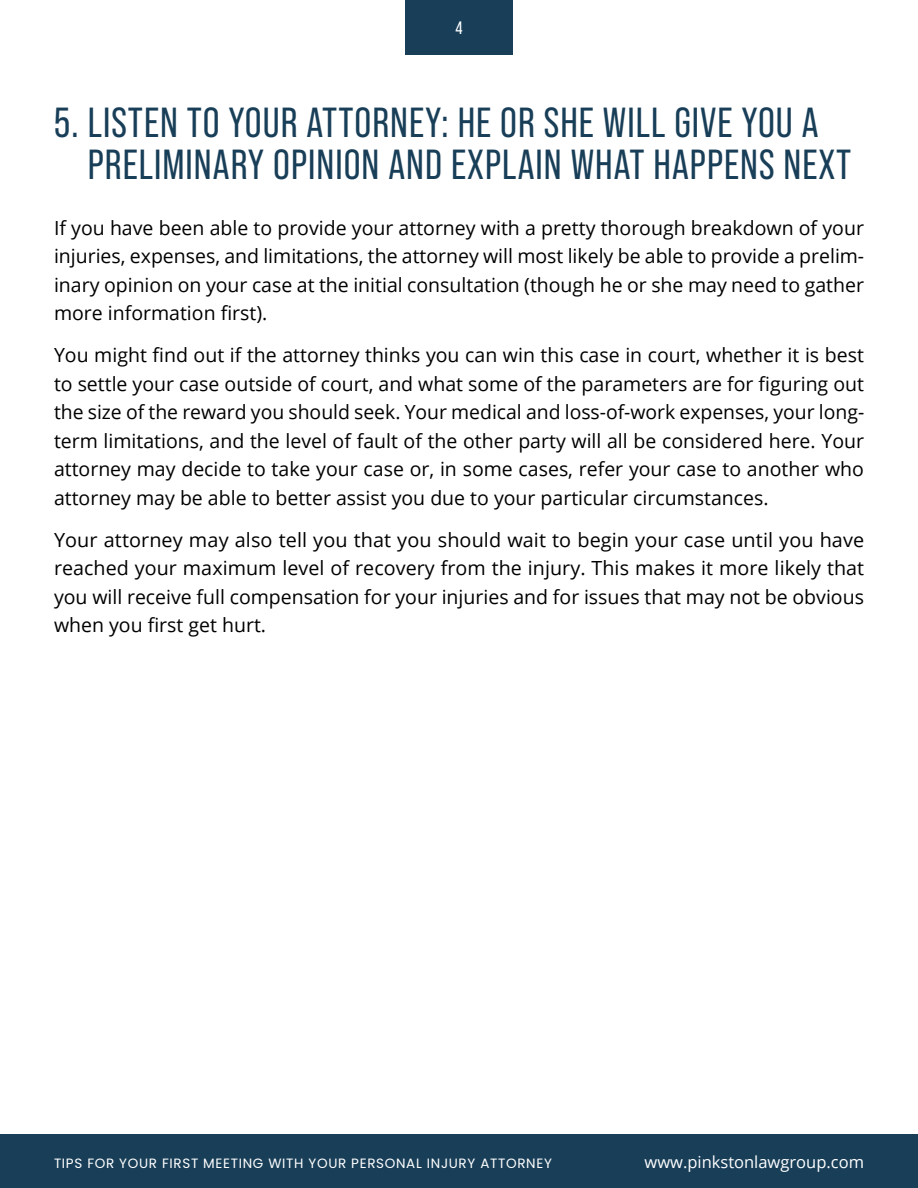
<style>
.page{position:relative;width:918px;height:1188px;background:#fff}
.page>*{position:absolute;margin:0;border:0;box-sizing:border-box;transform-origin:0 0}
.Subsection_Title{font:42px/42px "Bebas Neue Pro";letter-spacing:.025em;color:#183e58}
.P1_2_-_Basic_Paragra{font:19.5px/28.5px "Open Sans";color:#000;text-align:justify}
.t1{font:18px "Bebas Neue Pro";color:#fff}
.t2{font:16.5px "Open Sans";color:#fff}
.t3{font:13.5px "Poppins";letter-spacing:.05em;color:#fff}
</style>
<div class="page">
<div style="left:405px;top:0;width:108px;height:54px;background:#183e58"></div>
<div style="left:0;top:1134px;width:918px;height:54px;background:#183e58"></div>
<p class="t1" style="left:455px;top:18px;width:9px">4</p>
<p class="Subsection_Title" style="left:88px;top:102px;width:765px;text-indent:-34px">5. LISTEN TO YOUR ATTORNEY: HE OR SHE WILL GIVE YOU A<br>PRELIMINARY OPINION AND EXPLAIN WHAT HAPPENS NEXT</p>
<p class="P1_2_-_Basic_Paragra" style="left:54px;top:213px;width:812px">If you have been able to provide your attorney with a pretty thorough breakdown of your injuries, expenses, and limitations, the attorney will most likely be able to provide a prelim&shy;inary opinion on your case at the initial consultation (though he or she may need to gather more information first).</p>
<p class="P1_2_-_Basic_Paragra" style="left:54px;top:341px;width:812px">You might find out if the attorney thinks you can win this case in court, whether it is best to settle your case outside of court, and what some of the parameters are for figuring out the size of the reward you should seek. Your medical and loss-of-work expenses, your long&shy;term limitations, and the level of fault of the other party will all be considered here. Your attorney may decide to take your case or, in some cases, refer your case to another who attorney may be able to better assist you due to your particular circumstances.</p>
<p class="P1_2_-_Basic_Paragra" style="left:54px;top:525px;width:812px">Your attorney may also tell you that you should wait to begin your case until you have reached your maximum level of recovery from the injury. This makes it more likely that you will receive full compensation for your injuries and for issues that may not be obvious when you first get hurt.</p>
<p class="t3" style="left:54px;top:1156px;width:499px">TIPS FOR YOUR FIRST MEETING WITH YOUR PERSONAL INJURY ATTORNEY</p>
<p class="t2" style="left:645px;top:1151px;width:221px">www.pinkstonlawgroup.com</p>
</div>
